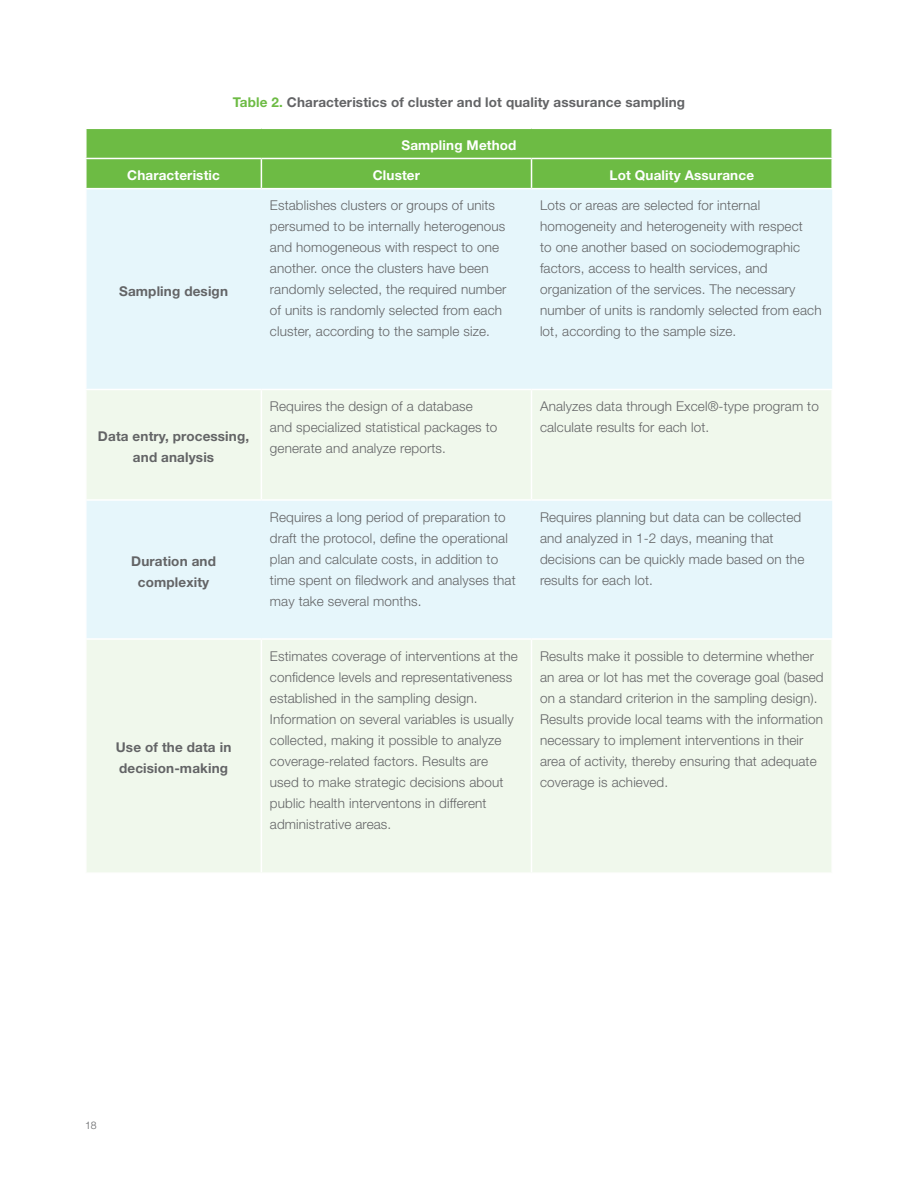
<style>
.page{position:relative;width:918px;height:1188px;background:#fff}
.page>*{position:absolute;margin:0;border:0;box-sizing:border-box;transform-origin:0 0}
.t1{font:300 13.5px/21px "Helvetica Neue";letter-spacing:.01em;color:#636466}
.t2{font:700 13.5px/21px "Helvetica Neue";letter-spacing:.01em;color:#636466;text-align:center}
.t3{font:700 13.5px "Helvetica Neue";letter-spacing:.01em;color:#fff}
.t4{font:300 10.5px "Helvetica Neue";color:#636466}
.s1{color:#6dbb44}
</style>
<div class="page">
<svg style="left:87px;top:129px;width:744px;height:59px;fill:#6dbb44"></svg>
<div style="left:87px;top:189px;width:745px;height:200px;background:#e6f6fb"></div>
<svg style="left:87px;top:390px;width:745px;height:482px;fill:#f0f8ec"></svg>
<hr style="left:85px;top:499px;width:176px;height:2px;background:#fff">
<hr style="left:261px;top:499px;width:271px;height:2px;background:#fff">
<hr style="left:532px;top:499px;width:301px;height:2px;background:#fff">
<hr style="left:85px;top:638px;width:176px;height:2px;background:#fff">
<hr style="left:261px;top:638px;width:271px;height:2px;background:#fff">
<hr style="left:532px;top:638px;width:301px;height:2px;background:#fff">
<svg style="left:531px;top:159px;width:1px;height:29px"></svg>
<svg style="left:261px;top:159px;width:1px;height:29px"></svg>
<hr style="left:85px;top:158px;width:176px;height:1px;background:#fff">
<hr style="left:261px;top:158px;width:271px;height:1px;background:#fff">
<hr style="left:532px;top:158px;width:301px;height:1px;background:#fff">
<hr style="left:261px;top:390px;width:1px;height:109px;background:#fff">
<hr style="left:531px;top:390px;width:1px;height:109px;background:#fff">
<hr style="left:831px;top:390px;width:2px;height:109px;background:#fff">
<hr style="left:261px;top:640px;width:1px;height:232px;background:#fff">
<hr style="left:531px;top:640px;width:1px;height:232px;background:#fff">
<hr style="left:831px;top:640px;width:2px;height:232px;background:#fff">
<p class="t2" style="left:233px;top:92px;width:454px"><span class="s1">Table 2.</span> Characteristics of cluster and lot quality assurance sampling</p>
<p class="t3" style="left:401px;top:135px;width:117px">Sampling Method</p>
<p class="t3" style="left:127px;top:165px;width:94px">Characteristic</p>
<p class="t3" style="left:373px;top:165px;width:49px">Cluster</p>
<p class="t3" style="left:610px;top:165px;width:146px">Lot Quality Assurance</p>
<p class="t2" style="left:119px;top:281px;width:110px">Sampling design</p>
<p class="t1" style="left:270px;top:194px;width:238px">Establishes clusters or groups of units persumed to be internally heterogenous and homogeneous with respect to one another. once the clusters have been randomly selected, the required number of units is randomly selected from each cluster, according to the sample size.</p>
<p class="t1" style="left:540px;top:194px;width:283px">Lots or areas are selected for internal homogeneity and heterogeneity with respect<br>to one another based on sociodemographic factors, access to health services, and organization of the services. The necessary number of units is randomly selected from each lot, according to the sample size.</p>
<p class="t2" style="left:98px;top:426px;width:153px">Data entry, processing, and analysis</p>
<p class="t2" style="left:131px;top:551px;width:86px">Duration and complexity</p>
<p class="t2" style="left:116px;top:737px;width:117px;text-align:left">Use of the data in decision-making</p>
<p class="t1" style="left:270px;top:395px;width:229px">Requires the design of a database and specialized statistical packages to generate and analyze reports.</p>
<p class="t1" style="left:540px;top:395px;width:280px">Analyzes data through Excel®-type program to calculate results for each lot.</p>
<p class="t1" style="left:270px;top:506px;width:247px">Requires a long period of preparation to draft the protocol, define the operational plan and calculate costs, in addition to time spent on filedwork and analyses that may take several months.</p>
<p class="t1" style="left:540px;top:506px;width:266px">Requires planning but data can be collected and analyzed in 1-2 days, meaning that decisions can be quickly made based on the results for each lot.</p>
<p class="t1" style="left:270px;top:645px;width:250px">Estimates coverage of interventions at the confidence levels and representativeness established in the sampling design.<br>Information on several variables is usually collected, making it possible to analyze coverage-related factors. Results are used to make strategic decisions about public health interventons in different administrative areas.</p>
<p class="t1" style="left:540px;top:645px;width:285px">Results make it possible to determine whether an area or lot has met the coverage goal (based on a standard criterion in the sampling design).<br>Results provide local teams with the information necessary to implement interventions in their area of activity, thereby ensuring that adequate coverage is achieved.</p>
<p class="t4" style="left:85px;top:1117px;width:13px">18</p>
</div>
